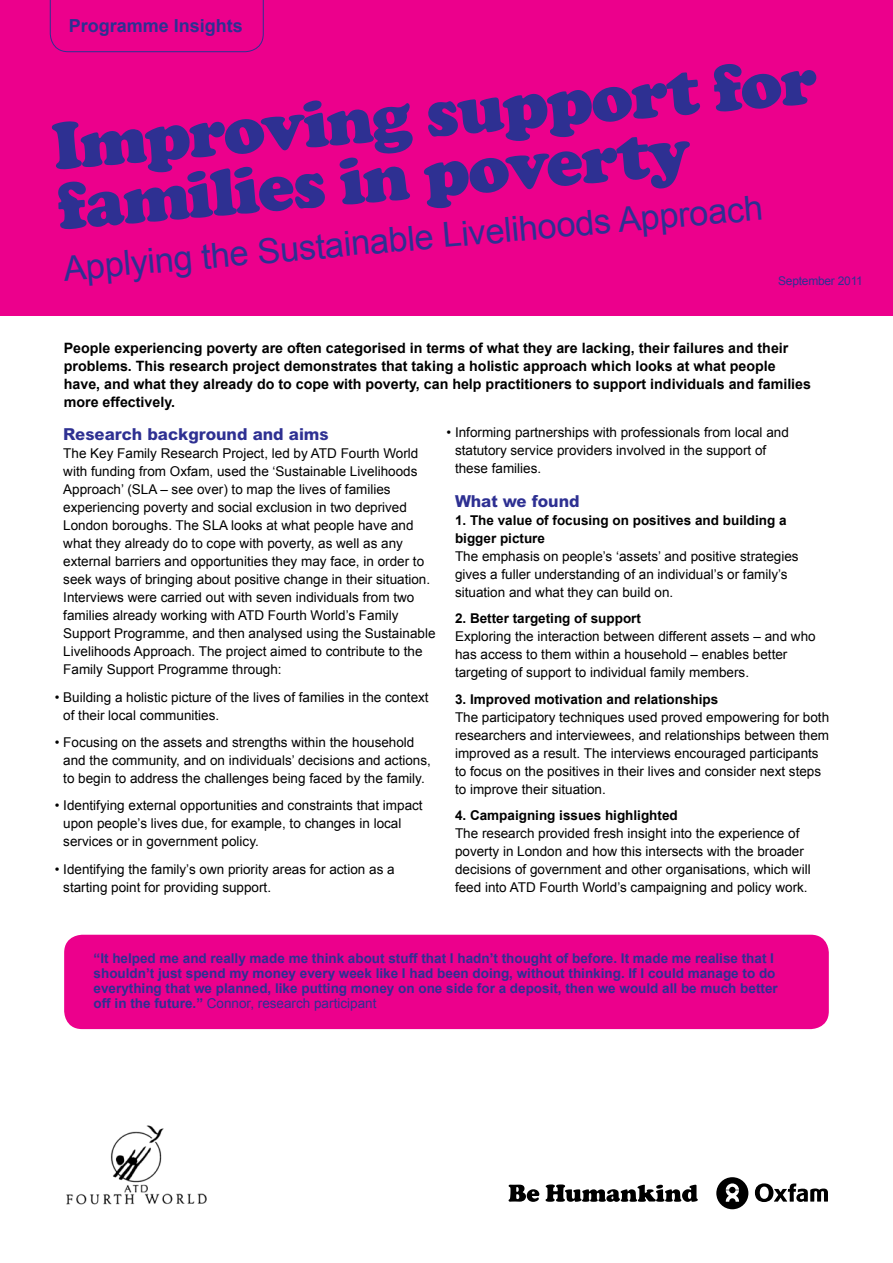
<style>
.page{position:relative;width:893px;height:1263px;background:#fff}
.page>*{position:absolute;margin:0;border:0;box-sizing:border-box;transform-origin:0 0}
.t1{font:900 69px/60px "Cooper";color:#2e3092}
.t2{font:34.5px "Arial";color:#2e3092}
.t3{font:700 18px "Arial";color:#2e3092}
.t4{font:800 16.5px "Arial";color:#2e3092}
.t5{font:700 14.25px/18px "Arial";color:#000}
.t6{font:13.5px/18px "Arial";color:#000}
.t7{font:700 13.5px/15px "Arial";color:#2e3092}
.t8{font:700 13.5px/18px "Arial";color:#000}
.t9{font:12px "Arial";letter-spacing:-.02em;color:#2e3092}
.s1{font-weight:400}
</style>
<div class="page">
<svg style="left:755px;top:1183px;width:73px;height:19px"></svg>
<svg style="left:716px;top:1177px;width:32px;height:32px"></svg>
<svg style="left:509px;top:1185px;width:30px;height:17px"></svg>
<svg style="left:546px;top:1184px;width:152px;height:18px"></svg>
<div style="left:0;top:0;width:893px;height:316px;background:#ec008c"></div>
<svg style="left:50px;top:0;width:214px;height:52px"></svg>
<div style="left:64px;top:935px;width:765px;height:94px;background:#ec008c;border-radius:18px"></div>
<img style="left:66px;top:1125px;width:141px;height:80px">
<h3 class="t3" style="left:69px;top:14px;width:176px">Programme Insights</h3>
<h1 class="t1" style="left:50px;top:117px;width:769px;rotate:-5deg">Improving support for families in poverty</h1>
<h2 class="t2" style="left:61px;top:246px;width:704px;rotate:-5deg">Applying the Sustainable Livelihoods Approach</h2>
<p class="t9" style="left:778px;top:273px;width:86px">September 2011</p>
<p class="t5" style="left:64px;top:340px;width:749px">People experiencing poverty are often categorised in terms of what they are lacking, their failures and their problems. This research project demonstrates that taking a holistic approach which looks at what people have, and what they already do to cope with poverty, can help practitioners to support individuals and families more effectively.</p>
<p class="t4" style="left:63px;top:424px;width:267px">Research background and aims</p>
<p class="t6" style="left:63px;top:445px;width:374px">The Key Family Research Project, led by ATD Fourth World with funding from Oxfam, used the ‘Sustainable Livelihoods Approach’ (SLA – see over) to map the lives of families experiencing poverty and social exclusion in two deprived London boroughs. The SLA looks at what people have and what they already do to cope with poverty, as well as any external barriers and opportunities they may face, in order to seek ways of bringing about positive change in their situation.<br>Interviews were carried out with seven individuals from two families already working with ATD Fourth World’s Family Support Programme, and then analysed using the Sustainable Livelihoods Approach. The project aimed to contribute to the Family Support Programme through:</p>
<p class="t6" style="left:63px;top:688px;width:367px;text-indent:-8px">• Building a holistic picture of the lives of families in the context of their local communities.</p>
<p class="t6" style="left:63px;top:733px;width:369px;text-indent:-8px">• Focusing on the assets and strengths within the household and the community, and on individuals’ decisions and actions, to begin to address the challenges being faced by the family.</p>
<p class="t6" style="left:63px;top:797px;width:361px;text-indent:-8px">• Identifying external opportunities and constraints that impact upon people’s lives due, for example, to changes in local services or in government policy.</p>
<p class="t6" style="left:63px;top:860px;width:333px;text-indent:-8px">• Identifying the family’s own priority areas for action as a starting point for providing support.</p>
<p class="t6" style="left:455px;top:423px;width:335px;text-indent:-9px">• Informing partnerships with professionals from local and statutory service providers involved in the support of these families.</p>
<p class="t4" style="left:455px;top:491px;width:126px">What we found</p>
<p class="t8" style="left:455px;top:512px;width:333px">1. The value of focusing on positives and building a bigger picture</p>
<p class="t6" style="left:455px;top:547px;width:345px">The emphasis on people’s ‘assets’ and positive strategies gives a fuller understanding of an individual’s or family’s situation and what they can build on.</p>
<p class="t8" style="left:455px;top:610px;width:188px">2. Better targeting of support</p>
<p class="t6" style="left:455px;top:628px;width:362px">Exploring the interaction between different assets – and who has access to them within a household – enables better targeting of support to individual family members.</p>
<p class="t8" style="left:455px;top:691px;width:265px">3. Improved motivation and relationships</p>
<p class="t6" style="left:455px;top:708px;width:376px">The participatory techniques used proved empowering for both researchers and interviewees, and relationships between them improved as a result. The interviews encouraged participants to focus on the positives in their lives and consider next steps to improve their situation.</p>
<p class="t8" style="left:455px;top:807px;width:224px">4. Campaigning issues highlighted</p>
<p class="t6" style="left:455px;top:825px;width:357px">The research provided fresh insight into the experience of poverty in London and how this intersects with the broader decisions of government and other organisations, which will feed into ATD Fourth World’s campaigning and policy work.</p>
<p class="t7" style="left:94px;top:951px;width:686px">“It helped me and really made me think about stuff that I hadn’t thought of before. It made me realise that I shouldn’t just spend my money every week like I had been doing, without thinking. If I could manage to do everything that we planned, like putting money on one side for a deposit, then we would all be much better off in the future.” <span class="s1">Connor, research participant</span></p>
</div>
